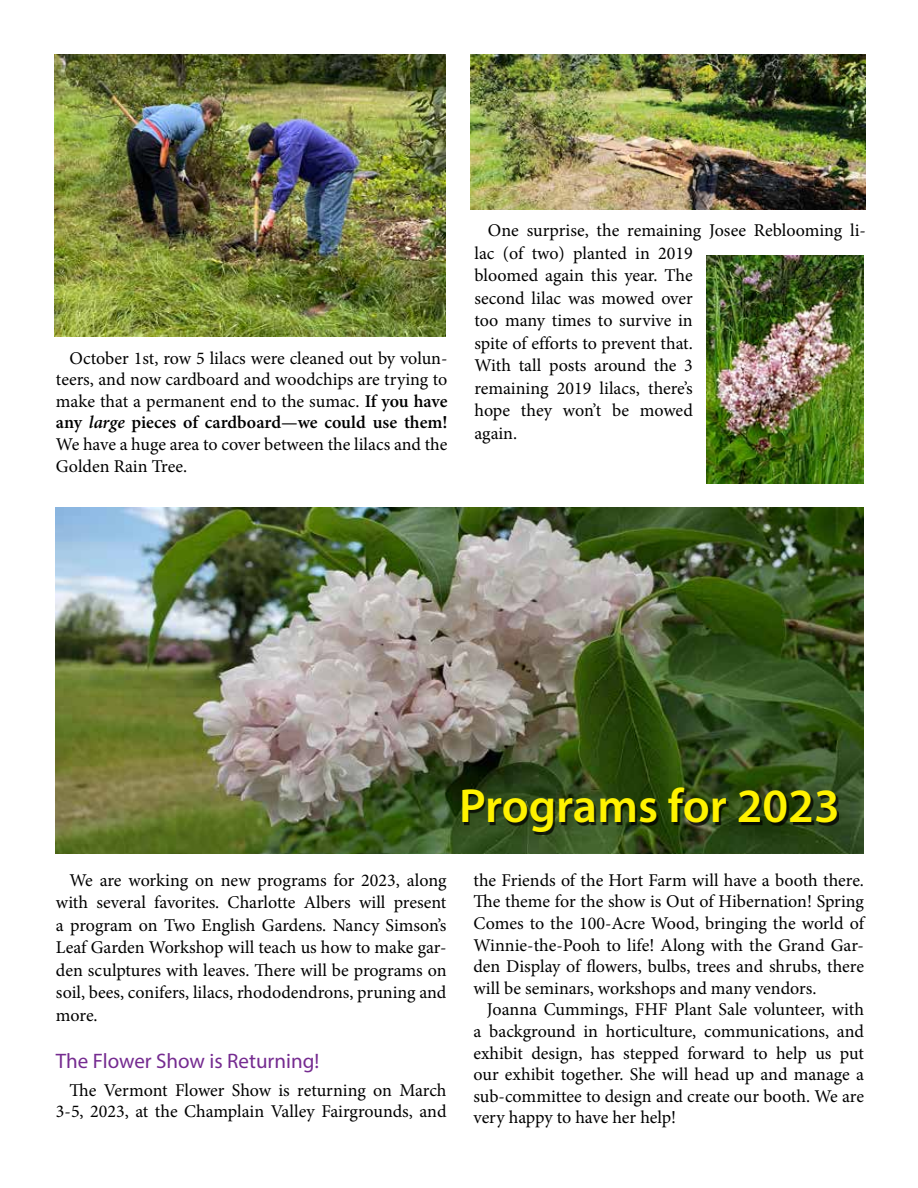
<style>
.page{position:relative;width:918px;height:1188px;background:#fff}
.page>*{position:absolute;margin:0;border:0;box-sizing:border-box;transform-origin:0 0}
.t1{font:600 48px "Myriad Pro";color:#fff200}
.t2{font:21px "Myriad Pro";color:#752b90}
.t3{font:18px/21.6px "Minion Pro";letter-spacing:-.005em;color:#000;text-align:justify}
.s1{font-weight:600}
.s2{font-weight:600;font-style:italic}
</style>
<div class="page">
<img style="left:471px;top:54px;width:395px;height:156px">
<img style="left:706px;top:255px;width:158px;height:229px">
<img style="left:54px;top:54px;width:392px;height:283px">
<img style="left:56px;top:508px;width:808px;height:345px">
<div style="left:465px;top:790px;width:374px;height:45px;background:#000;opacity:.75"></div>
<p class="t3" style="left:56px;top:347px;width:393px;text-indent:14px">October 1st, row 5 lilacs were cleaned out by volun&shy;teers, and now cardboard and woodchips are trying to make that a permanent end to the sumac. <span class="s1">If you have any</span> <span class="s2">large</span> <span class="s1">pieces of cardboard—we could use them!<br></span>We have a huge area to cover between the lilacs and the Golden Rain Tree.</p>
<p class="t3" style="left:474px;top:219px;width:393px;line-height:22.5px;text-align:left;text-indent:14px">One surprise, the remaining Josee Reblooming li&shy;lac (of two) planted in 2019<br>bloomed again this year. The<br>second lilac was mowed over<br>too many times to survive in<br>spite of efforts to prevent that.<br>With tall posts around the 3<br>remaining 2019 lilacs, there’s<br>hope they won’t be mowed<br>again.</p>
<h1 class="t1" style="left:459px;top:776px;width:382px">Programs for 2023</h1>
<p class="t3" style="left:56px;top:869px;width:392px;line-height:22.5px;text-indent:14px">We are working on new programs for 2023, along with several favorites. Charlotte Albers will present a program on Two English Gardens. Nancy Simson’s Leaf Garden Workshop will teach us how to make gar&shy;den sculptures with leaves. There will be programs on soil, bees, conifers, lilacs, rhododendrons, pruning and more.</p>
<p class="t2" style="left:56px;top:1048px;width:265px">The Flower Show is Returning!</p>
<p class="t3" style="left:56px;top:1079px;width:392px;text-align:right">The Vermont Flower Show is returning on March<br>3-5, 2023, at the Champlain Valley Fairgrounds, and</p>
<p class="t3" style="left:473px;top:869px;width:392px">the Friends of the Hort Farm will have a booth there.<br>The theme for the show is Out of Hibernation! Spring Comes to the 100-Acre Wood, bringing the world of Winnie-the-Pooh to life! Along with the Grand Gar&shy;den Display of flowers, bulbs, trees and shrubs, there will be seminars, workshops and many vendors.</p>
<p class="t3" style="left:473px;top:999px;width:392px;text-indent:14px">Joanna Cummings, FHF Plant Sale volunteer, with a background in horticulture, communications, and exhibit design, has stepped forward to help us put our exhibit together. She will head up and manage a sub-committee to design and create our booth. We are very happy to have her help!</p>
</div>
